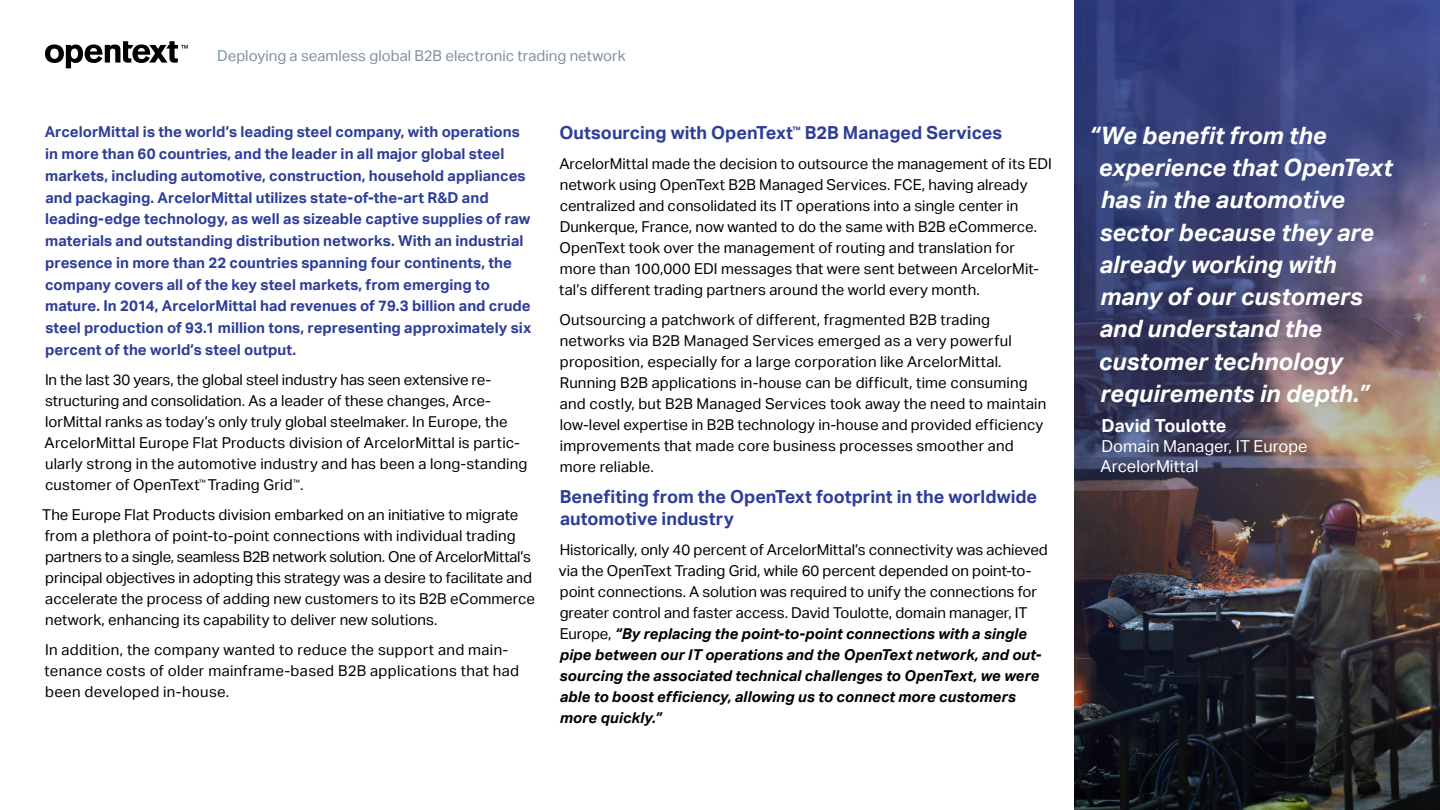
<style>
.page{position:relative;width:1440px;height:810px;background:#fff}
.page>*{position:absolute;margin:0;border:0;box-sizing:border-box;transform-origin:0 0}
.t1{font:italic 700 24px/32.2px "Aktiv Grotesk";color:#fff}
.t2{font:700 18px/21.8px "Aktiv Grotesk";color:#2e3d98}
.t3{font:700 18px "Aktiv Grotesk";color:#fff}
.t4{font:16.5px/19.8px "Aktiv Grotesk";color:#fff}
.t5{font:15px/21px "Aktiv Grotesk";letter-spacing:.005em;color:#000}
.t6{font:700 15px/21.8px "Aktiv Grotesk";color:#2e3d98}
.t7{font:15px "Aktiv Grotesk";color:#7e929f}
.s1{font-weight:700;font-style:italic}
</style>
<div class="page">
<svg style="left:45px;top:41px;width:143px;height:27px"></svg>
<img style="left:1074px;top:0;width:366px;height:810px">
<p class="t7" style="left:217px;top:47px;width:410px">Deploying a seamless global B2B electronic trading network</p>
<p class="t6" style="left:45px;top:121px;width:488px">ArcelorMittal is the world’s leading steel company, with operations in more than 60 countries, and the leader in all major global steel markets, including automotive, construction, household appliances and packaging. ArcelorMittal utilizes state-of-the-art R&amp;D and leading-edge technology, as well as sizeable captive supplies of raw materials and outstanding distribution networks. With an industrial presence in more than 22 countries spanning four continents, the company covers all of the key steel markets, from emerging to mature. In 2014, ArcelorMittal had revenues of 79.3 billion and crude steel production of 93.1 million tons, representing approximately six percent of the world’s steel output.</p>
<p class="t5" style="left:45px;top:369px;width:484px">In the last 30 years, the global steel industry has seen extensive re&shy;structuring and consolidation. As a leader of these changes, Arce&shy;lorMittal ranks as today’s only truly global steelmaker. In Europe, the ArcelorMittal Europe Flat Products division of ArcelorMittal is partic&shy;ularly strong in the automotive industry and has been a long-standing customer of OpenText<sup>™</sup> Trading Grid<sup>™</sup>.</p>
<p class="t5" style="left:42px;top:504px;width:494px">The Europe Flat Products division embarked on an initiative to migrate from a plethora of point-to-point connections with individual trading partners to a single, seamless B2B network solution. One of ArcelorMittal’s principal objectives in adopting this strategy was a desire to facilitate and accelerate the process of adding new customers to its B2B eCommerce network, enhancing its capability to deliver new solutions.</p>
<p class="t5" style="left:45px;top:639px;width:476px">In addition, the company wanted to reduce the support and main&shy;tenance costs of older mainframe-based B2B applications that had been developed in-house.</p>
<p class="t2" style="left:560px;top:122px;width:444px">Outsourcing with OpenText<sup>™</sup> B2B Managed Services</p>
<p class="t5" style="left:559px;top:154px;width:494px">ArcelorMittal made the decision to outsource the management of its EDI network using OpenText B2B Managed Services. FCE, having already centralized and consolidated its IT operations into a single center in Dunkerque, France, now wanted to do the same with B2B eCommerce.<br>OpenText took over the management of routing and translation for more than 100,000 EDI messages that were sent between ArcelorMit&shy;tal’s different trading partners around the world every month.</p>
<p class="t5" style="left:560px;top:310px;width:488px">Outsourcing a patchwork of different, fragmented B2B trading networks via B2B Managed Services emerged as a very powerful proposition, especially for a large corporation like ArcelorMittal.<br>Running B2B applications in-house can be difficult, time consuming and costly, but B2B Managed Services took away the need to maintain low-level expertise in B2B technology in-house and provided efficiency improvements that made core business processes smoother and more reliable.</p>
<p class="t2" style="left:560px;top:486px;width:479px">Benefiting from the OpenText footprint in the worldwide automotive industry</p>
<p class="t5" style="left:559px;top:539px;width:490px">Historically, only 40 percent of ArcelorMittal’s connectivity was achieved via the OpenText Trading Grid, while 60 percent depended on point-to&shy;point connections. A solution was required to unify the connections for greater control and faster access. David Toulotte, domain manager, IT Europe, <span class="s1">“By replacing the point-to-point connections with a single pipe between our IT operations and the OpenText network, and out&shy;sourcing the associated technical challenges to OpenText, we were able to boost efficiency, allowing us to connect more customers more quickly.”</span></p>
<h1 class="t1" style="left:1099px;top:119px;width:295px;text-indent:-10px">“We benefit from the experience that OpenText has in the automotive sector because they are already working with many of our customers and understand the customer technology requirements in depth.”</h1>
<p class="t3" style="left:1102px;top:416px;width:126px">David Toulotte</p>
<p class="t4" style="left:1101px;top:437px;width:208px">Domain Manager, IT Europe<br>ArcelorMittal</p>
</div>
